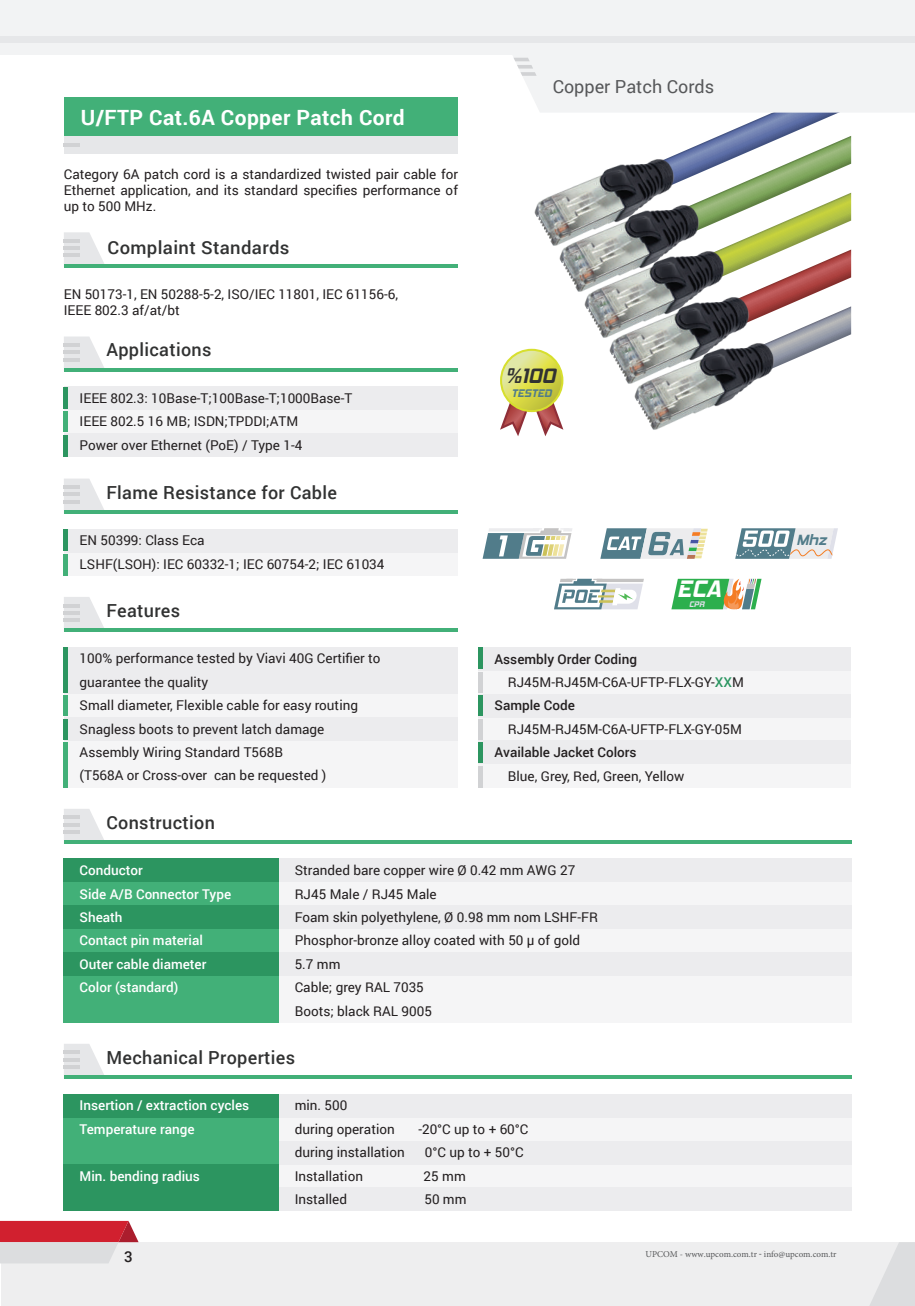
<style>
.page{position:relative;width:915px;height:1306px;background:#fff}
.page>*{position:absolute;margin:0;border:0;box-sizing:border-box;transform-origin:0 0}
.t1{font:italic 700 24px "Hemi Head Rg";color:#fff}
.t2{font:700 21px "Roboto";letter-spacing:.02em;color:#fff}
.t3{font:italic 700 21px "Hemi Head Rg";color:#313232}
.t4{font:500 18px "Roboto";letter-spacing:.02em;color:#313232}
.t5{font:18px "Roboto";color:#57585a}
.t6{font:500 15px "Roboto";color:#231f20}
.t7{font:italic 700 14.85px "Hemi Head Rg";color:#517c8a}
.t8{font:13.5px/23.4px "Roboto";color:#231f20}
.t9{font:500 13.5px/23.4px "Roboto";color:#fff}
.t10{font:500 13.5px "Roboto";color:#231f20}
.t11{font:italic 700 11.1px "Hemi Head Rg";color:#517c8a}
.t12{font:9px "Minion Pro";color:#57585a}
.t13{font:italic 700 8.1px "Hemi Head Rg";color:#dfe0e9}
.s1{font-weight:500;color:#2a9560}
.s2{font-family:"Roboto"}
</style>
<div class="page">
<div style="left:1px;top:1242px;width:913px;height:63px;background:#eeeeef"></div>
<svg style="left:0;top:1220px;width:138px;height:43px;background:#d8858d"></svg>
<svg style="left:870px;top:1242px;width:44px;height:63px"></svg>
<div style="left:0;top:0;width:914px;height:54px;background:#f2f3f4"></div>
<div style="left:0;top:36px;width:914px;height:7px;background:#e6e7e9"></div>
<svg style="left:500px;top:54px;width:414px;height:382px"></svg>
<svg style="left:500px;top:349px;width:63px;height:63px"></svg>
<svg style="left:502px;top:351px;width:59px;height:59px;background:#d8da5f"></svg>
<svg style="left:600px;top:528px;width:107px;height:31px;background:#a8babc"></svg>
<svg style="left:735px;top:528px;width:102px;height:31px"></svg>
<div style="left:64px;top:97px;width:393px;height:39px;background:#42b078"></div>
<div style="left:64px;top:136px;width:393px;height:17px;background:#e6e7e9"></div>
<div style="left:64px;top:529px;width:393px;height:46px;background:#f5f5f6"></div>
<svg style="left:64px;top:232px;width:40px;height:32px"></svg>
<hr style="left:64px;top:239px;width:16px;height:4px;background:#d1d2d4">
<hr style="left:64px;top:246px;width:16px;height:4px;background:#d1d2d4">
<hr style="left:64px;top:254px;width:16px;height:3px;background:#d1d2d4">
<hr style="left:64px;top:264px;width:393px;height:3px;background:#42b078">
<svg style="left:64px;top:336px;width:40px;height:32px"></svg>
<hr style="left:64px;top:343px;width:16px;height:4px;background:#d1d2d4">
<hr style="left:64px;top:350px;width:16px;height:4px;background:#d1d2d4">
<hr style="left:64px;top:358px;width:16px;height:3px;background:#d1d2d4">
<hr style="left:64px;top:368px;width:393px;height:4px;background:#42b078">
<svg style="left:64px;top:478px;width:40px;height:32px"></svg>
<hr style="left:64px;top:485px;width:16px;height:4px;background:#d1d2d4">
<hr style="left:64px;top:492px;width:16px;height:4px;background:#d1d2d4">
<hr style="left:64px;top:500px;width:16px;height:3px;background:#d1d2d4">
<hr style="left:64px;top:510px;width:393px;height:4px;background:#42b078">
<svg style="left:64px;top:597px;width:40px;height:31px"></svg>
<svg style="left:64px;top:603px;width:16px;height:4px"></svg>
<hr style="left:64px;top:611px;width:16px;height:3px;background:#d1d2d4">
<hr style="left:64px;top:618px;width:16px;height:4px;background:#d1d2d4">
<hr style="left:64px;top:628px;width:393px;height:4px;background:#42b078">
<div style="left:64px;top:529px;width:393px;height:23px;background:#ececee"></div>
<div style="left:64px;top:858px;width:215px;height:164px;background:#42b078"></div>
<svg style="left:64px;top:809px;width:40px;height:31px"></svg>
<hr style="left:64px;top:815px;width:16px;height:4px;background:#d1d2d4">
<svg style="left:64px;top:822px;width:16px;height:4px"></svg>
<hr style="left:64px;top:830px;width:16px;height:3px;background:#d1d2d4">
<hr style="left:64px;top:840px;width:786px;height:4px;background:#42b078">
<div style="left:64px;top:858px;width:215px;height:24px;background:#2c9560"></div>
<div style="left:64px;top:905px;width:215px;height:23px;background:#2c9560"></div>
<div style="left:64px;top:952px;width:215px;height:23px;background:#2c9560"></div>
<div style="left:279px;top:858px;width:571px;height:164px;background:#f5f5f6"></div>
<div style="left:279px;top:858px;width:571px;height:24px;background:#ececee"></div>
<div style="left:279px;top:905px;width:571px;height:23px;background:#ececee"></div>
<div style="left:279px;top:952px;width:571px;height:23px;background:#ececee"></div>
<div style="left:64px;top:1094px;width:215px;height:116px;background:#42b078"></div>
<svg style="left:64px;top:1044px;width:40px;height:31px"></svg>
<hr style="left:64px;top:1050px;width:16px;height:4px;background:#d1d2d4">
<svg style="left:64px;top:1057px;width:16px;height:4px"></svg>
<hr style="left:64px;top:1065px;width:16px;height:3px;background:#d1d2d4">
<hr style="left:64px;top:1075px;width:786px;height:4px;background:#42b078">
<div style="left:64px;top:1094px;width:215px;height:23px;background:#2c9560"></div>
<div style="left:64px;top:1164px;width:215px;height:23px;background:#2c9560"></div>
<div style="left:64px;top:1187px;width:215px;height:23px;background:#2c9560"></div>
<div style="left:279px;top:1094px;width:571px;height:116px;background:#f5f5f6"></div>
<div style="left:279px;top:1094px;width:571px;height:23px;background:#ececee"></div>
<div style="left:279px;top:1140px;width:571px;height:24px;background:#ececee"></div>
<div style="left:279px;top:1187px;width:571px;height:23px;background:#ececee"></div>
<div style="left:64px;top:387px;width:393px;height:70px;background:#f5f5f6"></div>
<div style="left:64px;top:387px;width:393px;height:23px;background:#ececee"></div>
<div style="left:64px;top:433px;width:393px;height:24px;background:#ececee"></div>
<div style="left:64px;top:647px;width:393px;height:140px;background:#f5f5f6"></div>
<div style="left:64px;top:647px;width:393px;height:23px;background:#ececee"></div>
<div style="left:64px;top:670px;width:393px;height:24px;background:#ececee"></div>
<div style="left:64px;top:717px;width:393px;height:23px;background:#ececee"></div>
<hr style="left:64px;top:143px;width:16px;height:4px;background:#d1d2d4">
<div style="left:478px;top:647px;width:372px;height:140px;background:#f5f5f6"></div>
<div style="left:478px;top:647px;width:372px;height:23px;background:#ececee"></div>
<div style="left:478px;top:694px;width:372px;height:23px;background:#ececee"></div>
<div style="left:478px;top:740px;width:372px;height:24px;background:#ececee"></div>
<hr style="left:64px;top:529px;width:4px;height:21px;background:#2c9560">
<hr style="left:64px;top:553px;width:4px;height:22px;background:#42b078">
<hr style="left:64px;top:386px;width:4px;height:22px;background:#2c9560">
<hr style="left:64px;top:435px;width:4px;height:22px;background:#2c9560">
<hr style="left:64px;top:411px;width:4px;height:21px;background:#42b078">
<hr style="left:64px;top:647px;width:4px;height:45px;background:#2c9560">
<hr style="left:64px;top:719px;width:4px;height:20px;background:#2c9560">
<hr style="left:64px;top:695px;width:4px;height:20px;background:#42b078">
<hr style="left:64px;top:742px;width:4px;height:45px;background:#42b078">
<div style="left:478px;top:647px;width:5px;height:22px;background:#2c9560"></div>
<div style="left:478px;top:672px;width:5px;height:20px;background:#d1d2d4"></div>
<div style="left:478px;top:695px;width:5px;height:20px;background:#2c9560"></div>
<div style="left:478px;top:718px;width:5px;height:21px;background:#d1d2d4"></div>
<div style="left:478px;top:765px;width:5px;height:22px;background:#d1d2d4"></div>
<div style="left:478px;top:742px;width:5px;height:20px;background:#2c9560"></div>
<svg style="left:482px;top:528px;width:90px;height:31px"></svg>
<svg style="left:671px;top:579px;width:90px;height:30px;background:#6fb571"></svg>
<svg style="left:554px;top:578px;width:89px;height:31px"></svg>
<h2 class="t2" style="left:81px;top:102px;width:325px">U/FTP Cat.6A Copper Patch Cord</h2>
<p class="t8" style="left:64px;top:165px;width:395px;line-height:16.2px;text-align:justify">Category 6A patch cord is a standardized twisted pair cable for Ethernet application, and its standard specifies performance of up to 500 MHz.</p>
<h3 class="t4" style="left:107px;top:234px;width:183px">Complaint Standards</h3>
<p class="t8" style="left:64px;top:285px;width:335px;line-height:16.2px">EN 50173-1, EN 50288-5-2, ISO/IEC 11801, IEC 61156-6,<br>IEEE 802.3 af/at/bt</p>
<h3 class="t4" style="left:106px;top:337px;width:106px">Applications</h3>
<p class="t8" style="left:80px;top:386px;width:274px">IEEE 802.3: 10Base-T;100Base-T;1000Base-T<br>IEEE 802.5 16 MB; ISDN;TPDDI;ATM<br>Power over Ethernet (PoE) / Type 1-4</p>
<h3 class="t4" style="left:106px;top:479px;width:232px">Flame Resistance for Cable</h3>
<p class="t8" style="left:80px;top:528px;width:306px">EN 50399: Class Eca<br>LSHF(LSOH): IEC 60332-1; IEC 60754-2; IEC 61034</p>
<h3 class="t4" style="left:106px;top:598px;width:75px">Features</h3>
<h3 class="t5" style="left:552px;top:74px;width:163px">Copper Patch Cords</h3>
<h2 class="t3" style="left:505px;top:363px;width:52px">%100</h2>
<p class="t11" style="left:511px;top:386px;width:42px">TESTED</p>
<h1 class="t1" style="left:677px;top:574px;width:46px">ECA</h1>
<p class="t13" style="left:688px;top:599px;width:17px">CPR</p>
<p class="t8" style="left:80px;top:646px;width:302px">100% performance tested by Viavi 40G Certifier to guarantee the quality<br>Small diameter, Flexible cable for easy routing Snagless boots to prevent latch damage Assembly Wiring Standard T568B<br>(T568A or Cross-over can be requested )</p>
<p class="t10" style="left:494px;top:649px;width:144px">Assembly Order Coding</p>
<p class="t8" style="left:507px;top:670px;width:237px">RJ45M-RJ45M-C6A-UFTP-FLX-GY-<span class="s1">XX</span>M</p>
<p class="t8" style="left:507px;top:716px;width:235px">RJ45M-RJ45M-C6A-UFTP-FLX-GY-05M</p>
<p class="t8" style="left:507px;top:763px;width:178px">Blue, Grey, Red, Green, Yellow</p>
<p class="t10" style="left:494px;top:696px;width:82px">Sample Code</p>
<p class="t10" style="left:494px;top:743px;width:143px">Available Jacket Colors</p>
<h3 class="t4" style="left:106px;top:809px;width:110px">Construction</h3>
<p class="t9" style="left:80px;top:858px;width:153px">Conductor<br>Side A/B Connector Type<br>Sheath<br>Contact pin material<br>Outer cable diameter<br>Color (standard)</p>
<p class="t8" style="left:294px;top:858px;width:305px">Stranded bare copper wire Ø 0.42 mm AWG 27<br>RJ45 Male / RJ45 Male<br>Foam skin polyethylene, Ø 0.98 mm nom LSHF-FR<br>Phosphor-bronze alloy coated with 50 μ of gold<br>5.7 mm<br>Cable; grey RAL 7035<br>Boots; black RAL 9005</p>
<h3 class="t4" style="left:106px;top:1044px;width:190px">Mechanical Properties</h3>
<p class="t9" style="left:80px;top:1093px;width:171px">Insertion / extraction cycles<br>Temperature range</p>
<p class="t9" style="left:80px;top:1163px;width:122px">Min. bending radius</p>
<p class="t8" style="left:294px;top:1093px;width:102px">min. 500<br>during operation</p>
<p class="t8" style="left:418px;top:1116px;width:112px">-20°C up to + 60°C</p>
<p class="t8" style="left:294px;top:1140px;width:111px">during installation</p>
<p class="t8" style="left:425px;top:1140px;width:100px">0°C up to + 50°C</p>
<p class="t8" style="left:294px;top:1163px;width:70px">Installation</p>
<p class="t8" style="left:423px;top:1163px;width:44px">25 mm</p>
<p class="t8" style="left:294px;top:1186px;width:54px">Installed</p>
<p class="t8" style="left:424px;top:1186px;width:44px">50 mm</p>
<p class="t7" style="left:796px;top:531px;width:32px">Mhz</p>
<p class="t6" style="left:124px;top:1246px;width:10px">3</p>
<p class="t12" style="left:645px;top:1248px;width:192px">UPCOM - www.upcom.com.tr <span class="s2">-</span> info@upcom.com.tr</p>
</div>
